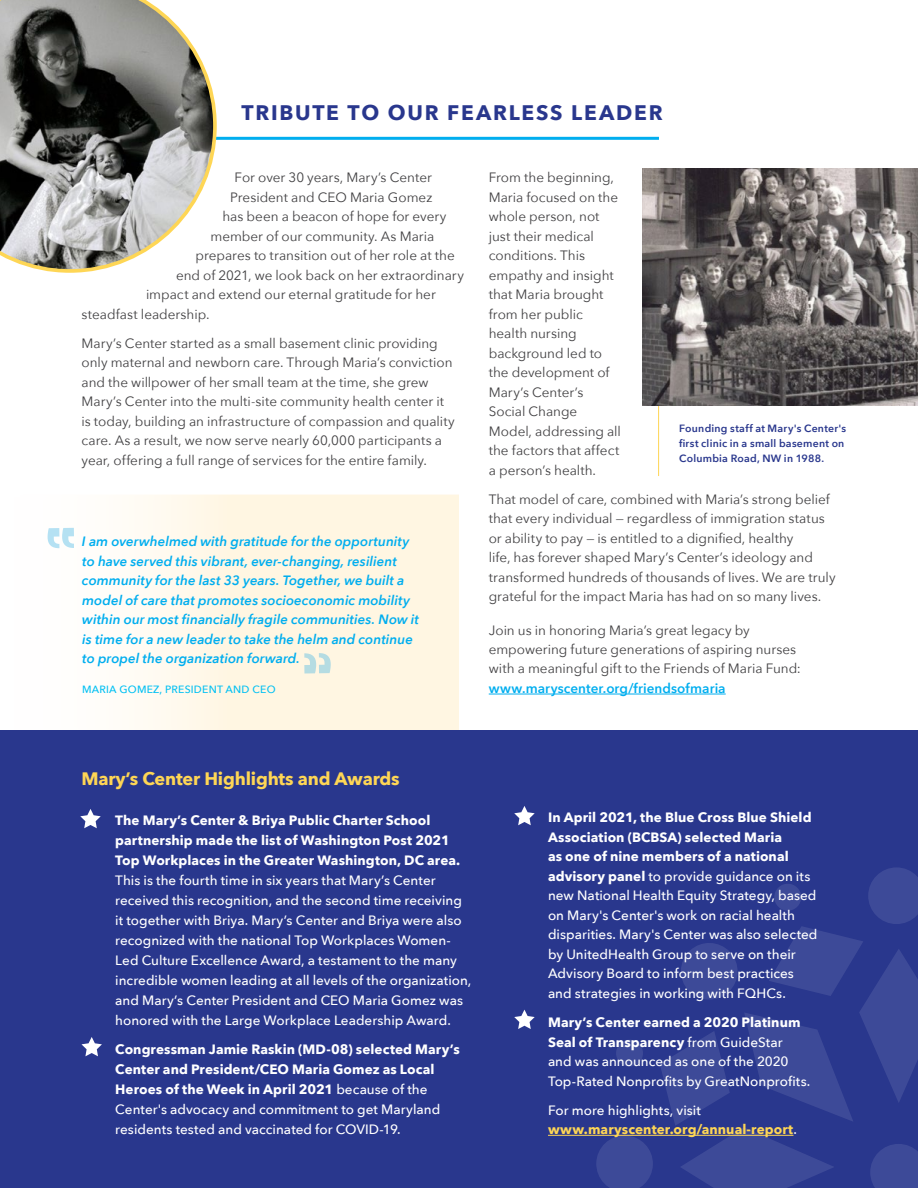
<style>
.page{position:relative;width:918px;height:1188px;background:#fff}
.page>*{position:absolute;margin:0;border:0;box-sizing:border-box;transform-origin:0 0}
.t1{font:700 21px "Avenir Next";letter-spacing:.08em;color:#29378d}
.t2{font:700 18px "Avenir Next";letter-spacing:-.01em;color:#fed655}
.t3{font:13.5px/19.5px "Avenir Next";color:#414042}
.t4{font:500 13.5px/19.5px "Avenir Next";color:#fff}
.t5{font:700 13.5px/20px "Avenir Next";letter-spacing:.005em;color:#fff}
.t6{font:italic 600 13.5px/19.5px "Avenir Next";color:#00aeef}
.t7{font:700 13.5px/19.5px "Avenir Next";letter-spacing:.005em;color:#fed655}
.t8{font:600 13.5px "Avenir Next";letter-spacing:.005em;color:#00aeef}
.t9{font:600 10.5px/15px "Avenir Next";letter-spacing:.025em;color:#29378d}
.t10{font:500 10.5px "Avenir Next";letter-spacing:.02em;color:#00c0f3}
.s1{font-weight:500}
.s2{font-weight:700}
.s3{font-weight:500;color:#fff}
</style>
<div class="page">
<img style="left:642px;top:169px;width:276px;height:237px">
<div style="left:0;top:730px;width:918px;height:458px;background:#29378d"></div>
<svg style="left:596px;top:1136px;width:57px;height:52px"></svg>
<svg style="left:616px;top:1040px;width:27px;height:27px"></svg>
<svg style="left:660px;top:867px;width:258px;height:321px"></svg>
<hr style="left:104px;top:137px;width:555px;height:3px;background:#00aeef">
<div style="left:0;top:495px;width:459px;height:235px;background:linear-gradient(to right,#fffefd,#fff3da)"></div>
<hr style="left:658px;top:406px;width:1px;height:70px;background:#fed655">
<hr style="left:489px;top:694px;width:237px;height:1px;background:#00aeef">
<svg style="left:0;top:0;width:217px;height:273px;background:#8c8c87"></svg>
<svg style="left:80px;top:809px;width:21px;height:19px"></svg>
<svg style="left:82px;top:1037px;width:20px;height:19px"></svg>
<svg style="left:514px;top:806px;width:21px;height:19px"></svg>
<svg style="left:514px;top:1010px;width:21px;height:19px"></svg>
<svg style="left:304px;top:653px;width:27px;height:21px"></svg>
<svg style="left:48px;top:528px;width:26px;height:20px"></svg>
<hr style="left:548px;top:1135px;width:245px;height:1px;background:#fed655">
<h1 class="t1" style="left:242px;top:95px;width:423px">TRIBUTE TO OUR FEARLESS LEADER</h1>
<p class="t3" style="left:235px;top:167px;width:199px">For over 30 years, Mary’s Center</p>
<p class="t3" style="left:230px;top:187px;width:204px">President and CEO Maria Gomez</p>
<p class="t3" style="left:223px;top:206px;width:225px">has been a beacon of hope for every</p>
<p class="t3" style="left:211px;top:226px;width:225px">member of our community. As Maria</p>
<p class="t3" style="left:196px;top:245px;width:261px">prepares to transition out of her role at the</p>
<p class="t3" style="left:176px;top:265px;width:289px">end of 2021, we look back on her extraordinary</p>
<p class="t3" style="left:146px;top:284px;width:291px">impact and extend our eternal gratitude for her</p>
<p class="t3" style="left:82px;top:304px;width:130px">steadfast leadership.</p>
<p class="t3" style="left:82px;top:333px;width:375px">Mary’s Center started as a small basement clinic providing only maternal and newborn care. Through Maria’s conviction and the willpower of her small team at the time, she grew Mary’s Center into the multi-site community health center it is today, building an infrastructure of compassion and quality care. As a result, we now serve nearly 60,000 participants a year, offering a full range of services for the entire family.</p>
<p class="t6" style="left:82px;top:531px;width:339px">I am overwhelmed with gratitude for the opportunity to have served this vibrant, ever-changing, resilient community for the last 33 years. Together, we built a model of care that promotes socioeconomic mobility within our most financially fragile communities. Now it is time for a new leader to take the helm and continue to propel the organization forward.</p>
<p class="t10" style="left:82px;top:680px;width:195px">MARIA GOMEZ, PRESIDENT AND CEO</p>
<p class="t3" style="left:489px;top:167px;width:134px">From the beginning,<br>Maria focused on the whole person, not just their medical conditions. This empathy and insight that Maria brought from her public health nursing background led to the development of<br>Mary’s Center’s<br>Social Change<br>Model, addressing all the factors that affect a person’s health.</p>
<p class="t3" style="left:489px;top:489px;width:348px">That model of care, combined with Maria’s strong belief that every individual — regardless of immigration status or ability to pay — is entitled to a dignified, healthy<br>life, has forever shaped Mary’s Center’s ideology and transformed hundreds of thousands of lives. We are truly grateful for the impact Maria has had on so many lives.</p>
<p class="t9" style="left:679px;top:420px;width:169px">Founding staff at Mary's Center's first clinic in a small basement on<br>Columbia Road, NW in 1988.</p>
<p class="t3" style="left:489px;top:619px;width:314px">Join us in honoring Maria’s great legacy by empowering future generations of aspiring nurses with a meaningful gift to the Friends of Maria Fund:</p>
<p class="t8" style="left:489px;top:677px;width:238px">www.maryscenter.org/friendsofmaria</p>
<h2 class="t2" style="left:82px;top:763px;width:319px">Mary’s Center Highlights and Awards</h2>
<p class="t5" style="left:115px;top:810px;width:347px">The Mary’s Center &amp; Briya Public Charter School partnership made the list of Washington Post 2021<br>Top Workplaces in the Greater Washington, DC area.</p>
<p class="t4" style="left:115px;top:870px;width:358px;line-height:20px">This is the fourth time in six years that Mary’s Center received this recognition, and the second time receiving it together with Briya. Mary’s Center and Briya were also recognized with the national Top Workplaces Women-Led Culture Excellence Award, a testament to the many incredible women leading at all levels of the organization, and Mary’s Center President and CEO Maria Gomez was honored with the Large Workplace Leadership Award.</p>
<p class="t5" style="left:115px;top:1040px;width:346px">Congressman Jamie Raskin (MD-08) selected Mary’s Center and President/CEO Maria Gomez as Local Heroes of the Week in April 2021 <span class="s1">because of the Center's advocacy and commitment to get Maryland residents tested and vaccinated for COVID-19.</span></p>
<p class="t4" style="left:548px;top:807px;width:271px"><span class="s2">In April 2021, the Blue Cross Blue Shield Association (BCBSA) selected Maria<br>as one of nine members of a national advisory panel</span> to provide guidance on its new National Health Equity Strategy, based on Mary's Center's work on racial health disparities. Mary's Center was also selected by UnitedHealth Group to serve on their Advisory Board to inform best practices and strategies in working with FQHCs.</p>
<p class="t4" style="left:548px;top:1012px;width:264px"><span class="s2">Mary’s Center earned a 2020 Platinum Seal of Transparency</span> from GuideStar<br>and was announced as one of the 2020<br>Top-Rated Nonprofits by GreatNonprofits.</p>
<p class="t7" style="left:548px;top:1100px;width:250px"><span class="s3">For more highlights, visit </span>www.maryscenter.org/annual-report<span class="s3">.</span></p>
</div>
